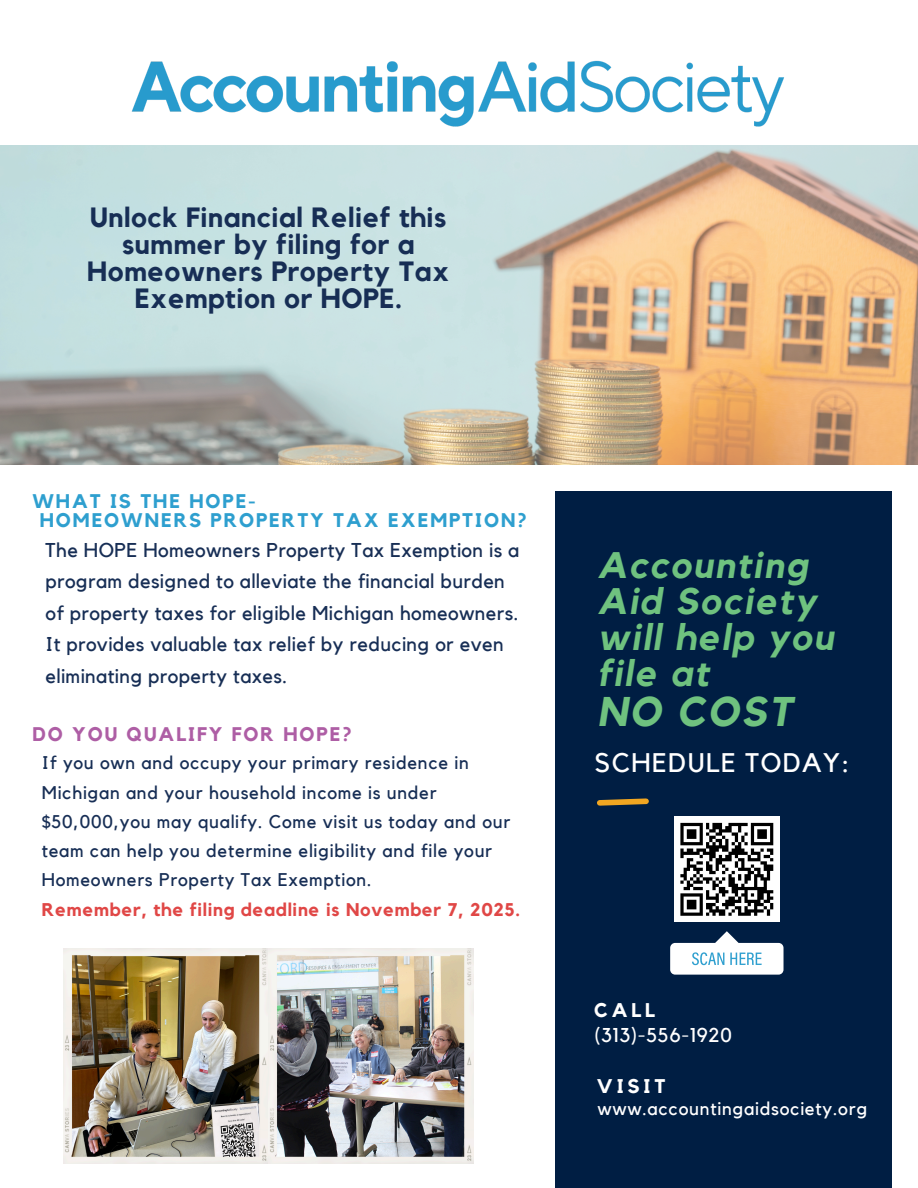
<style>
.page{position:relative;width:918px;height:1188px;background:#fff}
.page>*{position:absolute;margin:0;border:0;box-sizing:border-box;transform-origin:0 0}
.t1{font:italic 700 41.4px "Kollektif";letter-spacing:.05em;color:#6fc27f}
.t2{font:italic 700 36.9px/36px "Kollektif";letter-spacing:.05em;color:#6fc27f}
.t3{font:700 27.75px/27px "Kollektif";letter-spacing:.02em;color:#172e55;text-align:center}
.t4{font:26.85px "Kollektif";letter-spacing:.05em;color:#fff}
.t5{font:19.95px/31.5px "Kollektif";letter-spacing:.02em;color:#172e55}
.t6{font:19.95px "Kollektif";letter-spacing:.04em;color:#fff}
.t7{font:700 19.8px "Kollektif";letter-spacing:.2em;color:#fff}
.t8{font:700 19.65px/19.2px "Kollektif";letter-spacing:.1em;color:#2e9fcf}
.t9{font:700 19.65px "Kollektif";letter-spacing:.1em;color:#ae5ea5}
.t10{font:18.45px "Kollektif";letter-spacing:.04em;color:#fff}
.t11{font:18.3px/29.2px "Kollektif";letter-spacing:.04em;color:#172e55}
.t12{font:700 18.3px "Kollektif";letter-spacing:.04em;color:#e04746}
</style>
<div class="page">
<div style="left:555px;top:491px;width:336px;height:697px;background:#001e43"></div>
<svg style="left:597px;top:798px;width:52px;height:8px"></svg>
<img style="left:64px;top:948px;width:204px;height:215px">
<img style="left:268px;top:948px;width:205px;height:215px">
<img style="left:131px;top:60px;width:653px;height:67px">
<img style="left:0;top:145px;width:918px;height:320px">
<div style="left:674px;top:816px;width:106px;height:106px;background:#fff"></div>
<svg style="left:680px;top:822px;width:94px;height:94px"></svg>
<svg style="left:670px;top:931px;width:114px;height:44px"></svg>
<h4 class="t3" style="left:87px;top:205px;width:364px">Unlock Financial Relief this summer by filing for a<br>Homeowners Property Tax<br>Exemption or HOPE.</h4>
<h1 class="t8" style="left:40px;top:492px;width:489px;text-indent:-7px">WHAT IS THE HOPE-<br>HOMEOWNERS PROPERTY TAX EXEMPTION?</h1>
<p class="t5" style="left:45px;top:535px;width:475px">The HOPE Homeowners Property Tax Exemption is a program designed to alleviate the financial burden of property taxes for eligible Michigan homeowners.<br>It provides valuable tax relief by reducing or even eliminating property taxes.</p>
<p class="t9" style="left:32px;top:725px;width:321px">DO YOU QUALIFY FOR HOPE?</p>
<p class="t11" style="left:42px;top:749px;width:470px">If you own and occupy your primary residence in Michigan and your household income is under $50,000,you may qualify. Come visit us today and our team can help you determine eligibility and file your Homeowners Property Tax Exemption.</p>
<p class="t12" style="left:42px;top:901px;width:480px">Remember, the filing deadline is November 7, 2025.</p>
<p class="t2" style="left:597px;top:549px;width:238px">Accounting<br>Aid Society will help you file at</p>
<p class="t1" style="left:597px;top:692px;width:196px">NO COST</p>
<p class="t4" style="left:595px;top:750px;width:256px">SCHEDULE TODAY:</p>
<p class="t7" style="left:594px;top:1001px;width:63px">CALL</p>
<p class="t6" style="left:595px;top:1026px;width:139px">(313)-556-1920</p>
<p class="t7" style="left:597px;top:1077px;width:70px">VISIT</p>
<p class="t10" style="left:597px;top:1100px;width:271px">www.accountingaidsociety.org</p>
</div>
